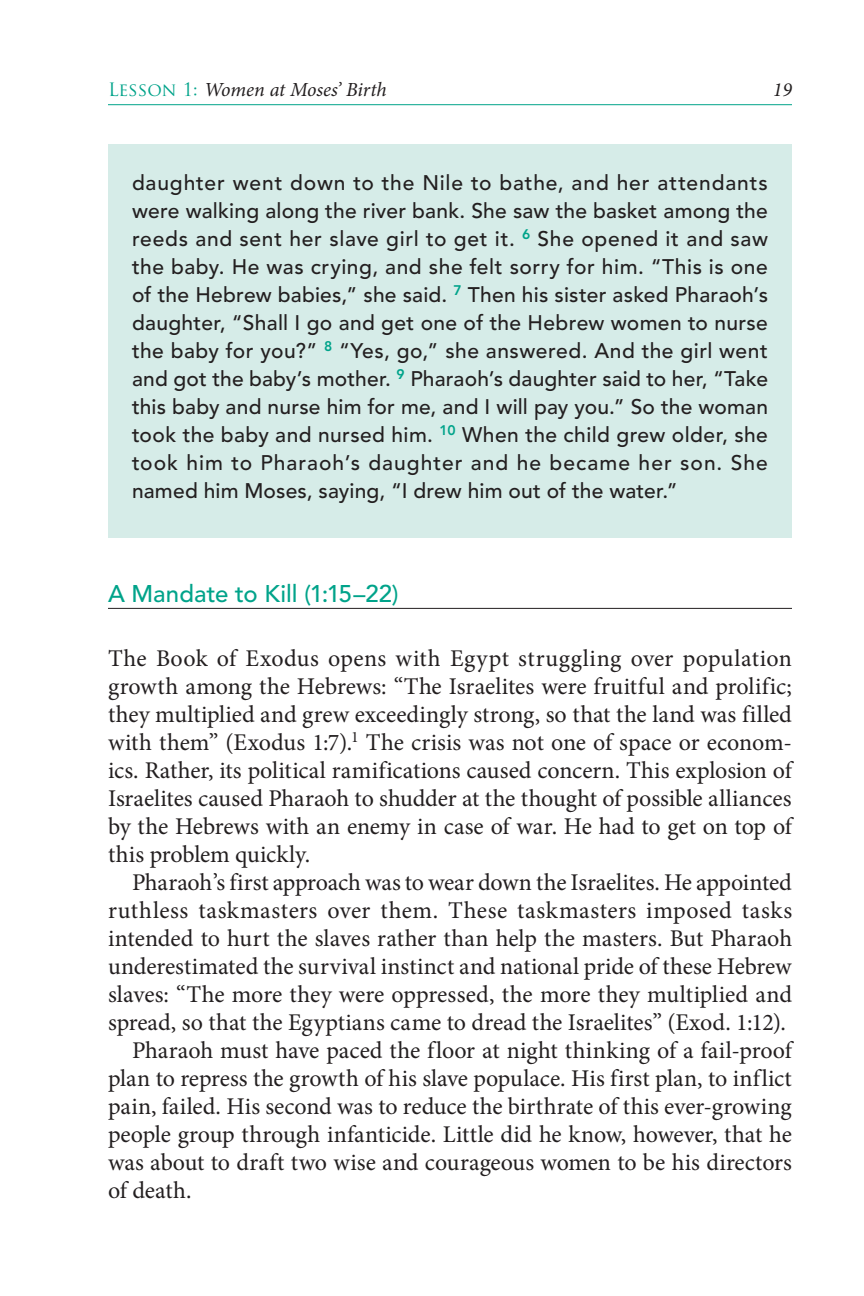
<style>
.page{position:relative;width:864px;height:1296px;background:#fff}
.page>*{position:absolute;margin:0;border:0;box-sizing:border-box;transform-origin:0 0}
.ft{font:24px/28px "Minion Pro";letter-spacing:-.005em;color:#231f20;text-align:justify}
.t1{font:500 24px "Avenir";color:#00a38a}
.scripture{font:500 21px/28px "Avenir";letter-spacing:.01em;color:#231f20;text-align:justify}
.rh{font:italic 20px "Minion Pro";letter-spacing:-.015em;color:#231f20}
.s1{font-family:"Trajan Pro";font-style:normal;font-size:18px;color:#00a38a}
</style>
<div class="page">
<hr style="left:108px;top:104px;width:684px;height:1px;background:#00a38a">
<div style="left:108px;top:144px;width:684px;height:394px;background:#d6ece8"></div>
<hr style="left:108px;top:608px;width:684px;height:1px;background:#231f20">
<p class="rh" style="left:108px;top:76px;width:280px"><span class="s1">Lesson 1:</span> Women at Moses’ Birth</p>
<p class="rh" style="left:773px;top:76px;width:21px">19</p>
<p class="scripture" style="left:132px;top:169px;width:638px">daughter went down to the Nile to bathe, and her attendants were walking along the river bank. She saw the basket among the reeds and sent her slave girl to get it. <sup>6</sup> She opened it and saw the baby. He was crying, and she felt sorry for him. “This is one of the Hebrew babies,” she said. <sup>7</sup> Then his sister asked Pharaoh’s daughter, “Shall I go and get one of the Hebrew women to nurse the baby for you?” <sup>8</sup> “Yes, go,” she answered. And the girl went and got the baby’s mother. <sup>9</sup> Pharaoh’s daughter said to her, “Take this baby and nurse him for me, and I will pay you.” So the woman took the baby and nursed him. <sup>10</sup> When the child grew older, she took him to Pharaoh’s daughter and he became her son. She named him Moses, saying, “I drew him out of the water.”</p>
<p class="t1" style="left:108px;top:580px;width:292px">A Mandate to Kill (1:15–22)</p>
<p class="ft" style="left:108px;top:644px;width:688px">The Book of Exodus opens with Egypt struggling over population growth among the Hebrews: “The Israelites were fruitful and prolific; they multiplied and grew exceedingly strong, so that the land was filled with them” (Exodus 1:7).<sup>1</sup> The crisis was not one of space or econom&shy;ics. Rather, its political ramifications caused concern. This explosion of Israelites caused Pharaoh to shudder at the thought of possible alliances by the Hebrews with an enemy in case of war. He had to get on top of this problem quickly.</p>
<p class="ft" style="left:108px;top:868px;width:686px;text-indent:24px">Pharaoh’s first approach was to wear down the Israelites. He appointed ruthless taskmasters over them. These taskmasters imposed tasks intended to hurt the slaves rather than help the masters. But Pharaoh underestimated the survival instinct and national pride of these Hebrew slaves: “The more they were oppressed, the more they multiplied and spread, so that the Egyptians came to dread the Israelites” (Exod. 1:12).</p>
<p class="ft" style="left:108px;top:1036px;width:688px;text-indent:24px">Pharaoh must have paced the floor at night thinking of a fail-proof plan to repress the growth of his slave populace. His first plan, to inflict pain, failed. His second was to reduce the birthrate of this ever-growing people group through infanticide. Little did he know, however, that he was about to draft two wise and courageous women to be his directors of death.</p>
</div>
